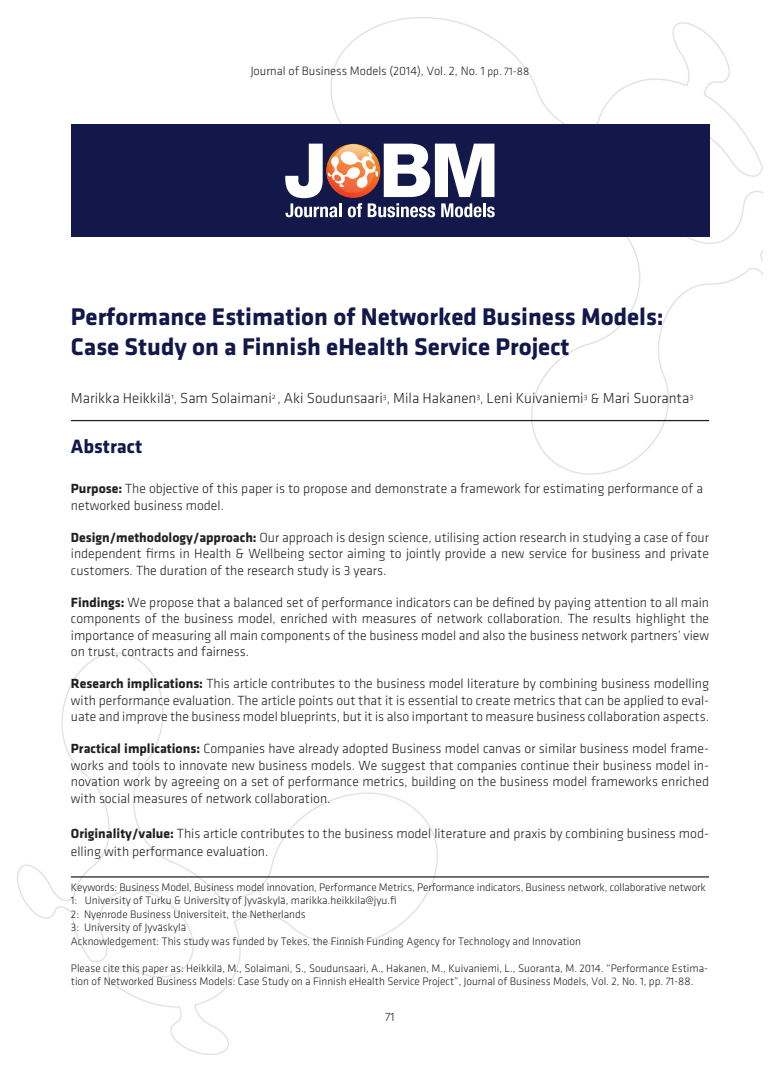
<style>
.page{position:relative;width:780px;height:1088px;background:#fff}
.page>*{position:absolute;margin:0;border:0;box-sizing:border-box;transform-origin:0 0}
.Article_header{font:700 25px "Klavika";color:#13184a}
.Overskrift{font:700 20px "Klavika";color:#13184a}
.Brødtekst{font:15px "Klavika Light OSF";color:#231f20}
.Brødtekst-2{font:300 13.75px/16.2px "Klavika";color:#231f20;text-align:justify}
.t1{font:300 12.5px "Klavika";color:#231f20}
.t2{font:300 11.25px/13.5px "Klavika";color:#231f20}
.s1{font-size:11.25px}
.s2{font-size:13.75px}
.s3{font-weight:700}
</style>
<div class="page">
<img style="left:18px;top:18px;width:744px;height:1037px">
<div style="left:71px;top:124px;width:638px;height:113px;background:#13184a"></div>
<svg style="left:285px;top:143px;width:209px;height:74px"></svg>
<hr style="left:71px;top:420px;width:638px;height:1px;background:#231f20">
<hr style="left:71px;top:876px;width:638px;height:1px;background:#231f20">
<p class="t1" style="left:251px;top:64px;width:280px">Journal of Business Models (2014), Vol. 2, No. 1 <span class="s1">pp. 71-88</span></p>
<p class="Article_header" style="left:71px;top:303px;width:594px">Performance Estimation of Networked Business Models:</p>
<p class="Article_header" style="left:71px;top:333px;width:500px">Case Study on a Finnish eHealth Service Project</p>
<p class="Brødtekst" style="left:71px;top:390px;width:624px">Marikka Heikkilä<sup>1</sup><span class="s2">,</span> Sam Solaimani<sup>2</sup> <span class="s2">,</span> Aki Soudunsaari<sup>3</sup><span class="s2">,</span> Mila Hakanen<sup>3</sup><span class="s2">,</span> Leni Kuivaniemi<sup>3</sup> <span class="s2">&amp;</span> Mari Suoranta<sup>3</sup></p>
<p class="Overskrift" style="left:71px;top:435px;width:73px">Abstract</p>
<p class="Brødtekst-2" style="left:71px;top:481px;width:633px"><span class="s3">Purpose:</span> The objective of this paper is to propose and demonstrate a framework for estimating performance of a</p>
<p class="Brødtekst-2" style="left:71px;top:497px;width:154px">networked business model.</p>
<p class="Brødtekst-2" style="left:71px;top:529px;width:639px"><span class="s3">Design/methodology/approach:</span> Our approach is design science, utilising action research in studying a case of four independent firms in Health &amp; Wellbeing sector aiming to jointly provide a new service for business and private customers. The duration of the research study is 3 years.</p>
<p class="Brødtekst-2" style="left:71px;top:594px;width:639px"><span class="s3">Findings:</span> We propose that a balanced set of performance indicators can be defined by paying attention to all main components of the business model, enriched with measures of network collaboration. The results highlight the importance of measuring all main components of the business model and also the business network partners’ view on trust, contracts and fairness.</p>
<p class="Brødtekst-2" style="left:71px;top:676px;width:639px"><span class="s3">Research implications:</span> This article contributes to the business model literature by combining business modelling with performance evaluation. The article points out that it is essential to create metrics that can be applied to eval&shy;uate and improve the business model blueprints, but it is also important to measure business collaboration aspects.</p>
<p class="Brødtekst-2" style="left:71px;top:741px;width:639px"><span class="s3">Practical implications:</span> Companies have already adopted Business model canvas or similar business model frame&shy;works and tools to innovate new business models. We suggest that companies continue their business model in&shy;novation work by agreeing on a set of performance metrics, building on the business model frameworks enriched</p>
<p class="Brødtekst-2" style="left:71px;top:791px;width:261px">with social measures of network collaboration.</p>
<p class="Brødtekst-2" style="left:71px;top:825px;width:639px;line-height:17.5px"><span class="s3">Originality/value:</span> This article contributes to the business model literature and praxis by combining business mod&shy;elling with performance evaluation.</p>
<p class="t2" style="left:71px;top:880px;width:636px">Keywords: Business Model, Business model innovation, Performance Metrics, Performance indicators, Business network, collaborative network</p>
<p class="t2" style="left:71px;top:894px;width:327px">1: University of Turku &amp; University of Jyväskylä, marikka.heikkila@jyu.fi</p>
<p class="t2" style="left:71px;top:907px;width:236px">2: Nyenrode Business Universiteit, the Netherlands</p>
<p class="t2" style="left:71px;top:921px;width:117px">3: University of Jyväskylä</p>
<p class="t2" style="left:71px;top:934px;width:511px">Acknowledgement: This study was funded by Tekes, the Finnish Funding Agency for Technology and Innovation</p>
<p class="t2" style="left:71px;top:961px;width:638px">Please cite this paper as: Heikkilä, M., Solaimani, S., Soudunsaari, A., Hakanen, M., Kuivaniemi, L., Suoranta, M. 2014. “Performance Estima&shy;tion of Networked Business Models: Case Study on a Finnish eHealth Service Project”, Journal of Business Models, Vol. 2, No. 1, pp. 71-88.</p>
<p class="t1" style="left:385px;top:1010px;width:11px">71</p>
</div>
